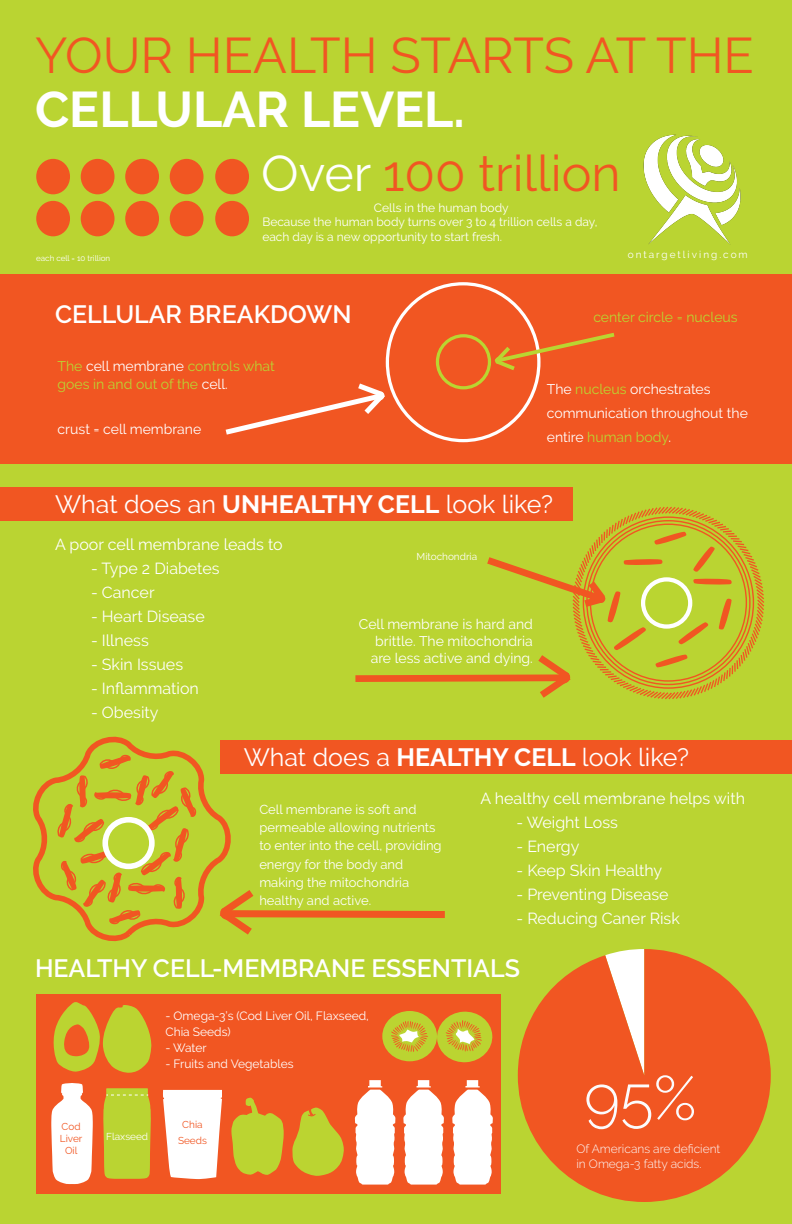
<style>
.page{position:relative;width:792px;height:1224px;background:#bad432}
.page>*{position:absolute;margin:0;border:0;box-sizing:border-box;transform-origin:0 0}
.t1{font:300 61.7px "Raleway";color:#fcfbfc}
.t2{font:50px "Raleway";color:#f15622}
.t3{font:700 50px "Raleway";color:#fff}
.t4{font:25px "Raleway";color:#fff}
.t5{font:600 25px "Raleway";color:#fff}
.t6{font:16px "Raleway";color:#fff}
.t7{font:14px/24px "Raleway";color:#fff}
.t8{font:14px/18px "Raleway";color:#bad432}
.t9{font:14px "Raleway";color:#bad531}
.t10{font:13px/18px "Raleway";color:#fff}
.t11{font:12px/14.4px "Raleway";color:#fff}
.t12{font:300 12px/14.4px "Raleway";color:#fcfbfc}
.t13{font:10px "Raleway";color:#fff}
.t14{font:10px/12px "Raleway";color:#f15622;text-align:center}
.t15{font:10px "Raleway";letter-spacing:.2em;color:#fff}
.t16{font:8px "Raleway";color:#fff}
.s1{color:#fff}
.s2{color:#bad531}
.s3{font-weight:700}
</style>
<div class="page">
<svg style="left:518px;top:949px;width:253px;height:253px;fill:#f15622"></svg>
<div style="left:0;top:275px;width:792px;height:189px;background:#f15622"></div>
<div style="left:436px;top:334px;width:55px;height:55px;border:3px solid #bad531;border-radius:50%"></div>
<div style="left:0;top:488px;width:573px;height:33px;background:#f15622"></div>
<div style="left:220px;top:741px;width:572px;height:33px;background:#f15622"></div>
<svg style="left:491px;top:330px;width:124px;height:43px"></svg>
<svg style="left:225px;top:379px;width:165px;height:56px"></svg>
<svg style="left:231px;top:890px;width:214px;height:45px"></svg>
<svg style="left:33px;top:736px;width:198px;height:206px"></svg>
<div style="left:105px;top:820px;width:47px;height:46px;background:#bad531;border-radius:50%"></div>
<div style="left:102px;top:817px;width:53px;height:52px;border:6px solid #fff;border-radius:50%"></div>
<div style="left:36px;top:159px;width:34px;height:35px;background:#f15622;border-radius:50%"></div>
<div style="left:36px;top:201px;width:34px;height:35px;background:#f15622;border-radius:50%"></div>
<div style="left:81px;top:159px;width:34px;height:35px;background:#f15622;border-radius:50%"></div>
<div style="left:81px;top:201px;width:34px;height:35px;background:#f15622;border-radius:50%"></div>
<div style="left:125px;top:159px;width:34px;height:35px;background:#f15622;border-radius:50%"></div>
<div style="left:125px;top:201px;width:34px;height:35px;background:#f15622;border-radius:50%"></div>
<div style="left:170px;top:159px;width:34px;height:35px;background:#f15622;border-radius:50%"></div>
<div style="left:170px;top:201px;width:34px;height:35px;background:#f15622;border-radius:50%"></div>
<div style="left:215px;top:159px;width:34px;height:35px;background:#f15622;border-radius:50%"></div>
<div style="left:215px;top:201px;width:34px;height:35px;background:#f15622;border-radius:50%"></div>
<img style="left:643px;top:134px;width:98px;height:111px">
<div style="left:36px;top:994px;width:465px;height:200px;background:#f15622"></div>
<svg style="left:355px;top:1080px;width:41px;height:104px"></svg>
<svg style="left:403px;top:1080px;width:41px;height:104px"></svg>
<svg style="left:452px;top:1080px;width:41px;height:104px"></svg>
<svg style="left:53px;top:1002px;width:99px;height:71px"></svg>
<svg style="left:292px;top:1107px;width:52px;height:69px"></svg>
<div style="left:382px;top:1011px;width:55px;height:50px;background:#bbd431;border-radius:50%"></div>
<svg style="left:391px;top:1021px;width:37px;height:31px"></svg>
<svg style="left:436px;top:1011px;width:57px;height:52px"></svg>
<svg style="left:231px;top:1098px;width:53px;height:77px"></svg>
<svg style="left:103px;top:1089px;width:48px;height:90px;background:#bdcd32"></svg>
<svg style="left:51px;top:1083px;width:42px;height:101px;background:#fce1d8"></svg>
<svg style="left:163px;top:1090px;width:59px;height:89px;background:#fdece6"></svg>
<svg style="left:355px;top:506px;width:409px;height:194px"></svg>
<div style="left:643px;top:579px;width:47px;height:48px;background:#bad531;border-radius:50%"></div>
<div style="left:641px;top:577px;width:51px;height:52px;border:4px solid #fff;border-radius:50%"></div>
<h2 class="t2" style="left:35px;top:26px;width:721px">YOUR HEALTH STARTS AT THE</h2>
<h2 class="t3" style="left:35px;top:80px;width:431px">CELLULAR LEVEL.</h2>
<h2 class="t2" style="left:261px;top:144px;width:361px"><span class="s1">Over</span> 100 trillion</h2>
<p class="t16" style="left:36px;top:254px;width:76px">each cell = 10 trillion</p>
<p class="t11" style="left:262px;top:200px;width:337px;text-indent:112px">Cells in the human body<br>Because the human body turns over 3 to 4 trillion cells a day, each day is a new opportunity to start fresh.</p>
<p class="t15" style="left:628px;top:248px;width:122px">ontargetliving.com</p>
<h3 class="t5" style="left:55px;top:299px;width:298px">CELLULAR BREAKDOWN</h3>
<p class="t8" style="left:58px;top:357px;width:219px">The <span class="s1">cell membrane</span> controls what goes in and out of the <span class="s1">cell.</span></p>
<p class="t7" style="left:58px;top:417px;width:145px">crust = cell membrane</p>
<p class="t9" style="left:593px;top:309px;width:146px">center circle = nucleus</p>
<p class="t7" style="left:547px;top:377px;width:203px">The <span class="s2">nucleus</span> orchestrates communication throughout the entire <span class="s2">human body</span>.</p>
<h3 class="t4" style="left:55px;top:489px;width:499px">What does an <span class="s3">UNHEALTHY CELL</span> look like?</h3>
<p class="t6" style="left:55px;top:535px;width:229px">A poor cell membrane leads to</p>
<p class="t6" style="left:91px;top:559px;width:130px">- Type 2 Diabetes</p>
<p class="t6" style="left:91px;top:583px;width:65px">- Cancer</p>
<p class="t6" style="left:91px;top:607px;width:115px">- Heart Disease</p>
<p class="t6" style="left:91px;top:631px;width:59px">- Illness</p>
<p class="t6" style="left:91px;top:655px;width:94px">- Skin Issues</p>
<p class="t6" style="left:91px;top:679px;width:109px">- Inflammation</p>
<p class="t6" style="left:91px;top:703px;width:69px">- Obesity</p>
<p class="t13" style="left:417px;top:551px;width:62px">Mitochondria</p>
<p class="t7" style="left:359px;top:616px;width:176px;line-height:16.8px;text-align:right">Cell membrane is hard and brittle. The mitochondria are less active and dying.</p>
<h3 class="t4" style="left:244px;top:742px;width:447px">What does a <span class="s3">HEALTHY CELL</span> look like?</h3>
<p class="t10" style="left:259px;top:801px;width:184px">Cell membrane is soft and permeable allowing nutrients to enter into the cell, providing energy for the body and making the mitochondria healthy and active.</p>
<p class="t6" style="left:481px;top:789px;width:266px">A healthy cell membrane helps with</p>
<p class="t6" style="left:517px;top:813px;width:103px">- Weight Loss</p>
<p class="t6" style="left:517px;top:837px;width:64px">- Energy</p>
<p class="t6" style="left:517px;top:861px;width:147px">- Keep Skin Healthy</p>
<p class="t6" style="left:517px;top:885px;width:154px">- Preventing Disease</p>
<p class="t6" style="left:517px;top:909px;width:165px">- Reducing Caner Risk</p>
<h3 class="t5" style="left:35px;top:954px;width:487px">HEALTHY CELL-MEMBRANE ESSENTIALS</h3>
<p class="t11" style="left:165px;top:1008px;width:205px;line-height:16px">- Omega-3’s (Cod Liver Oil, Flaxseed,<br>Chia Seeds)</p>
<p class="t11" style="left:165px;top:1041px;width:43px">- Water</p>
<p class="t11" style="left:165px;top:1057px;width:130px">- Fruits and Vegetables</p>
<p class="t14" style="left:60px;top:1121px;width:24px">Cod<br>Liver<br>Oil</p>
<p class="t14" style="left:178px;top:1116px;width:30px;line-height:16px">Chia<br>Seeds</p>
<p class="t13" style="left:106px;top:1130px;width:43px">Flaxseed</p>
<h1 class="t1" style="left:584px;top:1062px;width:114px">95%</h1>
<p class="t12" style="left:576px;top:1142px;width:145px">Of Americans are deficient in Omega-3 fatty acids.</p>
</div>
